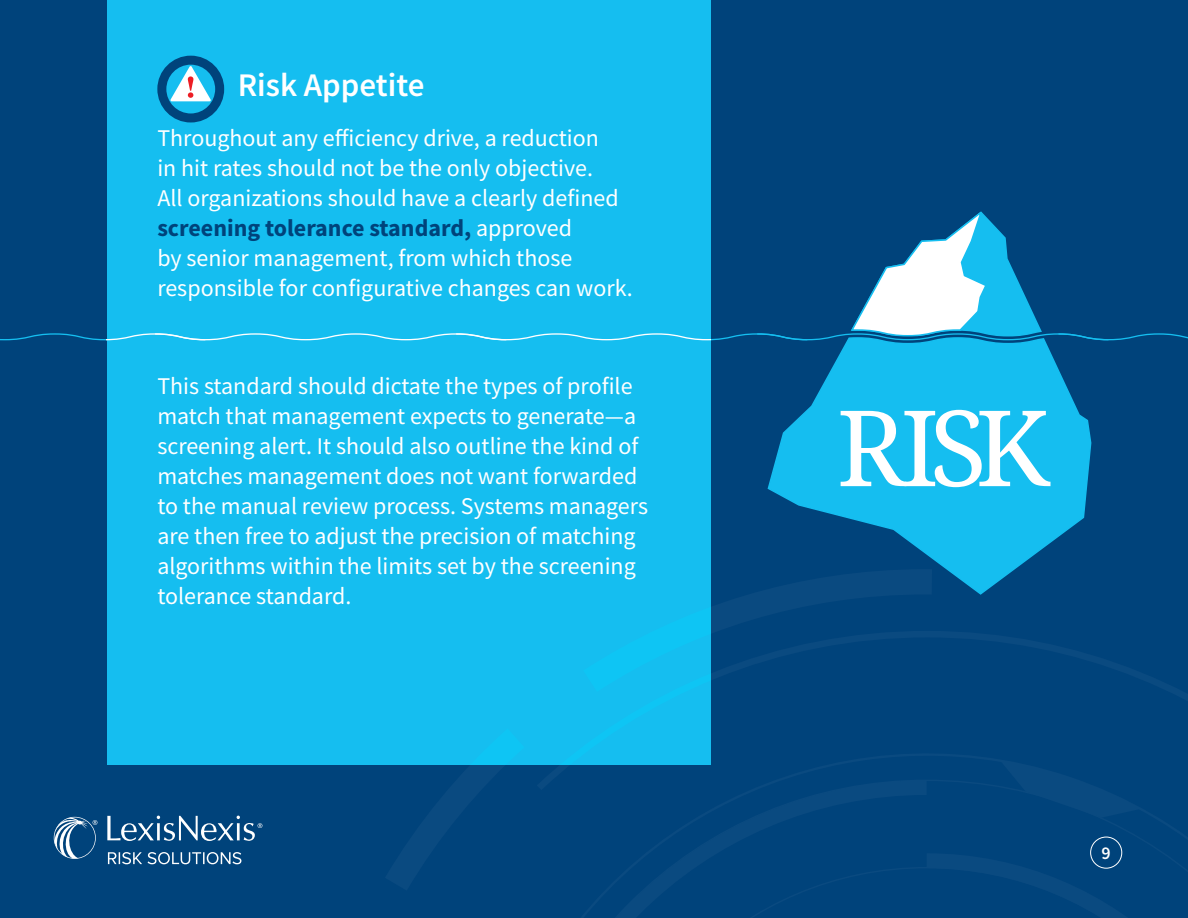
<style>
.page{position:relative;width:1188px;height:918px;background:#00437b}
.page>*{position:absolute;margin:0;border:0;box-sizing:border-box;transform-origin:0 0}
.t1{font:600 33px "Source Sans Pro";color:#fff}
.t2{font:24px/30px "Source Sans Pro";color:#fff}
.t3{font:600 18px "Source Sans Pro";color:#fff}
.s1{font-weight:700;color:#00437b}
</style>
<div class="page">
<svg style="left:767px;top:340px;width:325px;height:229px"></svg>
<svg style="left:841px;top:410px;width:209px;height:77px;background:#71d7f5"></svg>
<div style="left:107px;top:0;width:604px;height:765px;background:#15bef0"></div>
<svg style="left:0;top:211px;width:1188px;height:129px"></svg>
<div style="left:157px;top:56px;width:67px;height:66px;border:9px solid #00437b;border-radius:50%"></div>
<svg style="left:170px;top:66px;width:41px;height:35px"></svg>
<svg style="left:54px;top:817px;width:43px;height:42px"></svg>
<svg style="left:108px;top:852px;width:133px;height:12px"></svg>
<svg style="left:107px;top:816px;width:155px;height:25px"></svg>
<div style="left:1090px;top:837px;width:32px;height:31px;border:1px solid #fff;border-radius:50%"></div>
<h1 class="t1" style="left:238px;top:63px;width:188px">Risk Appetite</h1>
<p class="t2" style="left:157px;top:123px;width:477px">Throughout any efficiency drive, a reduction<br>in hit rates should not be the only objective.<br>All organizations should have a clearly defined <span class="s1">screening tolerance standard,</span> approved<br>by senior management, from which those responsible for configurative changes can work.</p>
<p class="t2" style="left:157px;top:371px;width:492px">This standard should dictate the types of profile match that management expects to generate—a screening alert. It should also outline the kind of matches management does not want forwarded to the manual review process. Systems managers are then free to adjust the precision of matching algorithms within the limits set by the screening tolerance standard.</p>
<p class="t3" style="left:1101px;top:841px;width:11px">9</p>
</div>
